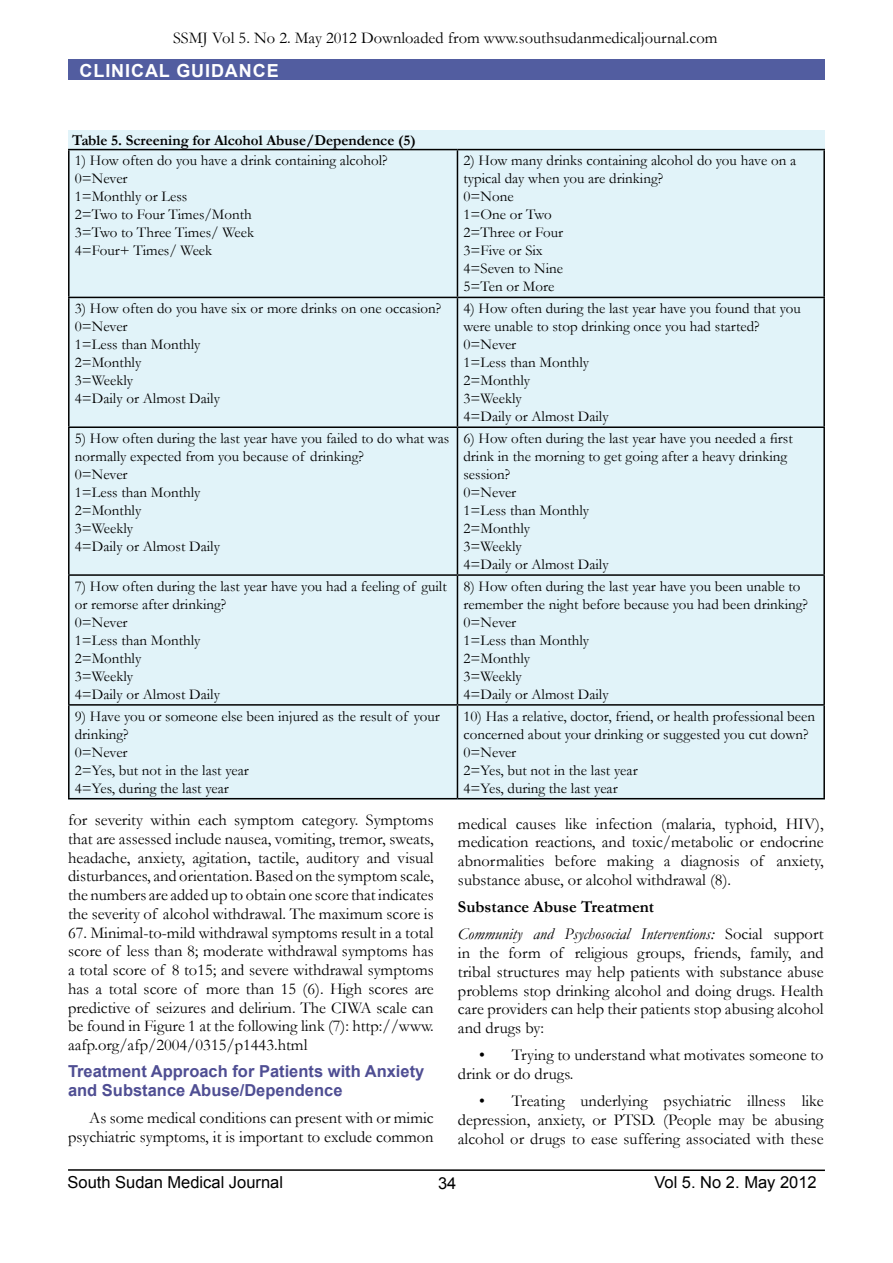
<style>
.page{position:relative;width:893px;height:1263px;background:#fff}
.page>*{position:absolute;margin:0;border:0;box-sizing:border-box;transform-origin:0 0}
.t1{font:700 18px "Arial";letter-spacing:.05em;color:#fff}
.t2{font:16.5px/18.8px "Garamond";color:#000;text-align:justify}
.t3{font:italic 16.5px/27.3px "Garamond";color:#000}
.t4{font:700 16.5px/18.8px "Arial";color:#4f4e93}
.t5{font:16.5px "Arial";color:#000}
.t6{font:15px/18px "Garamond";color:#000}
.t7{font:700 15px "Garamond";color:#000}
.s1{font-weight:700;font-style:normal}
.s2{font-style:normal}
</style>
<div class="page">
<hr style="left:68px;top:1169px;width:757px;height:2px;background:#000">
<div style="left:68px;top:60px;width:757px;height:20px;background:#525da0"></div>
<div style="left:68px;top:130px;width:757px;height:669px;background:#e1f3f9"></div>
<svg style="left:70px;top:150px;width:753px;height:648px"></svg>
<hr style="left:68px;top:576px;width:2px;height:128px;background:#000">
<hr style="left:68px;top:706px;width:2px;height:92px;background:#000">
<hr style="left:68px;top:798px;width:389px;height:1px;background:#000">
<hr style="left:457px;top:576px;width:1px;height:128px;background:#000">
<hr style="left:457px;top:706px;width:1px;height:92px;background:#000">
<hr style="left:457px;top:798px;width:368px;height:1px;background:#000">
<hr style="left:823px;top:576px;width:2px;height:128px;background:#000">
<hr style="left:823px;top:706px;width:2px;height:92px;background:#000">
<hr style="left:823px;top:428px;width:2px;height:146px;background:#000">
<hr style="left:457px;top:574px;width:368px;height:2px;background:#000">
<hr style="left:457px;top:704px;width:368px;height:2px;background:#000">
<hr style="left:68px;top:428px;width:2px;height:146px;background:#000">
<hr style="left:457px;top:428px;width:1px;height:146px;background:#000">
<hr style="left:68px;top:574px;width:389px;height:2px;background:#000">
<hr style="left:68px;top:704px;width:389px;height:2px;background:#000">
<hr style="left:68px;top:297px;width:389px;height:1px;background:#000">
<hr style="left:68px;top:298px;width:2px;height:128px;background:#000">
<hr style="left:68px;top:426px;width:389px;height:2px;background:#000">
<hr style="left:457px;top:297px;width:368px;height:1px;background:#000">
<hr style="left:457px;top:298px;width:1px;height:128px;background:#000">
<hr style="left:457px;top:426px;width:368px;height:2px;background:#000">
<hr style="left:823px;top:298px;width:2px;height:128px;background:#000">
<hr style="left:457px;top:149px;width:368px;height:1px;background:#000">
<hr style="left:823px;top:150px;width:2px;height:147px;background:#000">
<hr style="left:68px;top:149px;width:389px;height:1px;background:#000">
<hr style="left:68px;top:150px;width:2px;height:147px;background:#000">
<hr style="left:457px;top:150px;width:1px;height:147px;background:#000">
<p class="t2" style="left:173px;top:28px;width:546px">SSMJ Vol 5. No 2. May 2012 Downloaded from www.southsudanmedicaljournal.com</p>
<p class="t1" style="left:80px;top:59px;width:24px">CLINI</p>
<p class="t1" style="left:131px;top:59px;width:57px">CAL GUI</p>
<p class="t1" style="left:211px;top:59px;width:69px">DANCE</p>
<p class="t7" style="left:72px;top:130px;width:345px">Table 5. Screening for Alcohol Abuse/Dependence (5)</p>
<p class="t6" style="left:75px;top:151px;width:314px">1) How often do you have a drink containing alcohol?<br>0=Never<br>1=Monthly or Less<br>2=Two to Four Times/Month<br>3=Two to Three Times/ Week<br>4=Four+ Times/ Week</p>
<p class="t6" style="left:463px;top:151px;width:334px">2) How many drinks containing alcohol do you have on a typical day when you are drinking?<br>0=None<br>1=One or Two<br>2=Three or Four<br>3=Five or Six<br>4=Seven to Nine<br>5=Ten or More</p>
<p class="t6" style="left:75px;top:299px;width:368px">3) How often do you have six or more drinks on one occasion?<br>0=Never<br>1=Less than Monthly<br>2=Monthly<br>3=Weekly<br>4=Daily or Almost Daily</p>
<p class="t6" style="left:463px;top:299px;width:339px">4) How often during the last year have you found that you were unable to stop drinking once you had started?<br>0=Never<br>1=Less than Monthly<br>2=Monthly<br>3=Weekly<br>4=Daily or Almost Daily</p>
<p class="t6" style="left:75px;top:429px;width:376px">5) How often during the last year have you failed to do what was normally expected from you because of drinking?<br>0=Never<br>1=Less than Monthly<br>2=Monthly<br>3=Weekly<br>4=Daily or Almost Daily</p>
<p class="t6" style="left:463px;top:429px;width:331px">6) How often during the last year have you needed a first drink in the morning to get going after a heavy drinking session?<br>0=Never<br>1=Less than Monthly<br>2=Monthly<br>3=Weekly<br>4=Daily or Almost Daily</p>
<p class="t6" style="left:75px;top:577px;width:373px">7) How often during the last year have you had a feeling of guilt or remorse after drinking?<br>0=Never<br>1=Less than Monthly<br>2=Monthly<br>3=Weekly<br>4=Daily or Almost Daily</p>
<p class="t6" style="left:463px;top:577px;width:346px">8) How often during the last year have you been unable to remember the night before because you had been drinking?<br>0=Never<br>1=Less than Monthly<br>2=Monthly<br>3=Weekly<br>4=Daily or Almost Daily</p>
<p class="t6" style="left:75px;top:707px;width:366px">9) Have you or someone else been injured as the result of your drinking?<br>0=Never<br>2=Yes, but not in the last year<br>4=Yes, during the last year</p>
<p class="t6" style="left:463px;top:707px;width:353px">10) Has a relative, doctor, friend, or health professional been concerned about your drinking or suggested you cut down?<br>0=Never<br>2=Yes, but not in the last year<br>4=Yes, during the last year</p>
<p class="t2" style="left:68px;top:810px;width:367px">for severity within each symptom category. Symptoms that are assessed include nausea, vomiting, tremor, sweats, headache, anxiety, agitation, tactile, auditory and visual disturbances, and orientation. Based on the symptom scale, the numbers are added up to obtain one score that indicates the severity of alcohol withdrawal. The maximum score is</p>
<p class="t2" style="left:68px;top:923px;width:367px">67. Minimal-to-mild withdrawal symptoms result in a total score of less than 8; moderate withdrawal symptoms has a total score of 8 to15; and severe withdrawal symptoms has a total score of more than 15 (6). High scores are predictive of seizures and delirium. The CIWA scale can be found in Figure 1 at the following link (7): http://www. aafp.org/afp/2004/0315/p1443.html</p>
<p class="t4" style="left:68px;top:1063px;width:358px">Treatment Approach for Patients with Anxiety and Substance Abuse/Dependence</p>
<p class="t2" style="left:68px;top:1108px;width:367px;text-align:right">As some medical conditions can present with or mimic psychiatric symptoms, it is important to exclude common</p>
<p class="t2" style="left:458px;top:814px;width:367px">medical causes like infection (malaria, typhoid, HIV), medication reactions, and toxic/metabolic or endocrine abnormalities before making a diagnosis of anxiety, substance abuse, or alcohol withdrawal (8).</p>
<p class="t3" style="left:458px;top:893px;width:367px"><span class="s1">Substance Abuse Treatment<br></span>Community and Psychosocial Interventions: <span class="s2">Social support</span></p>
<p class="t2" style="left:458px;top:943px;width:367px">in the form of religious groups, friends, family, and tribal structures may help patients with substance abuse problems stop drinking alcohol and doing drugs. Health care providers can help their patients stop abusing alcohol and drugs by:</p>
<p class="t2" style="left:458px;top:1045px;width:367px;text-indent:21px">• Trying to understand what motivates someone to drink or do drugs.</p>
<p class="t2" style="left:458px;top:1091px;width:367px;text-indent:21px">• Treating underlying psychiatric illness like depression, anxiety, or PTSD. (People may be abusing alcohol or drugs to ease suffering associated with these</p>
<p class="t5" style="left:68px;top:1172px;width:217px">South Sudan Medical Journal</p>
<p class="t5" style="left:655px;top:1172px;width:164px">Vol 5. No 2. May 2012</p>
<p class="t5" style="left:438px;top:1172px;width:20px">34</p>
</div>
